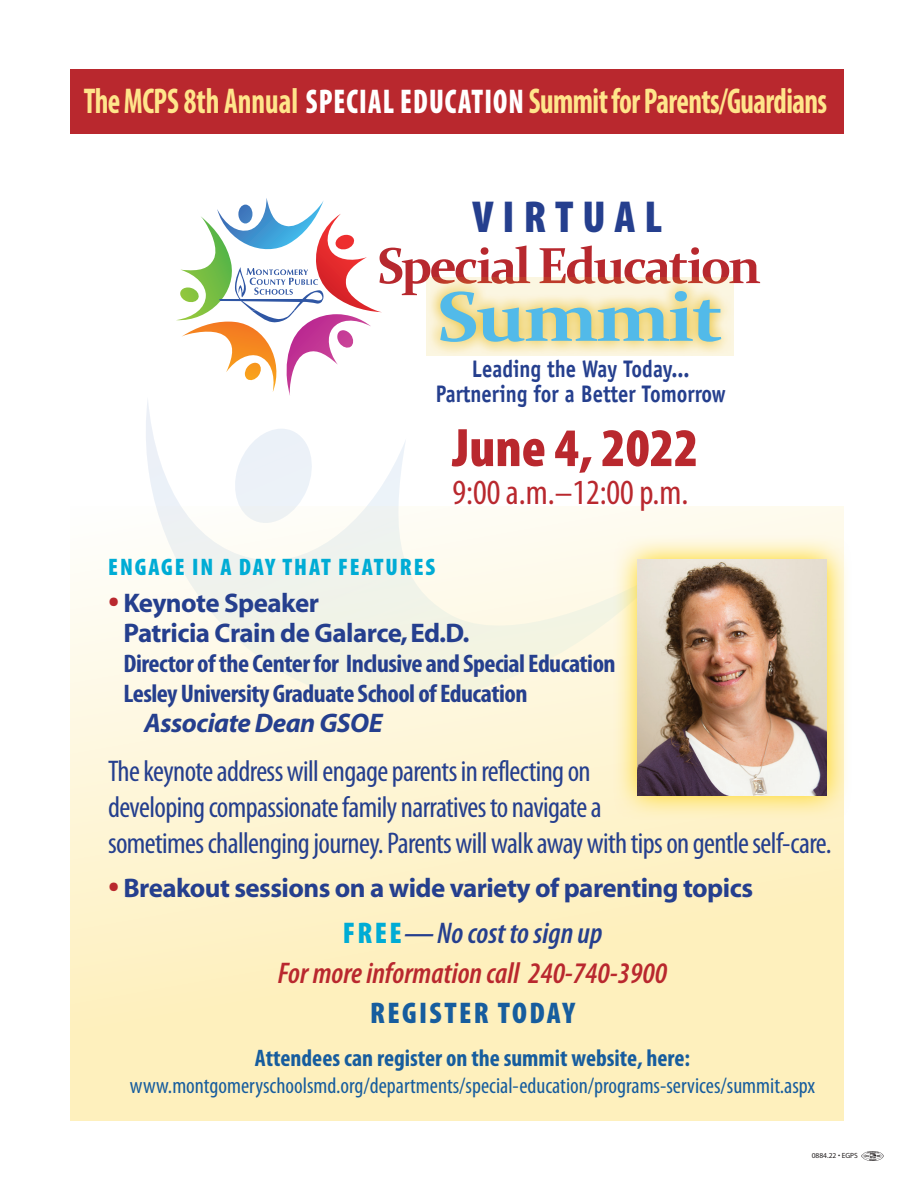
<style>
.page{position:relative;width:918px;height:1188px;background:#fff}
.page>*{position:absolute;margin:0;border:0;box-sizing:border-box;transform-origin:0 0}
.t1{font:900 condensed 54.6px "Myriad Pro";color:#b9282e}
.t2{font:900 condensed 45px "Myriad Pro";letter-spacing:.2em;color:#253f8e}
.t3{font:700 condensed 36px "Myriad Pro";letter-spacing:-.02em;color:#ffe58b;scale:.83 1}
.t4{font:condensed 35.55px "Myriad Pro";color:#b9282e}
.Bullet_Text{font:condensed 30px/36px "Myriad Pro";letter-spacing:-.02em;color:#253f8e}
.t5{font:italic 600 condensed 30px "Myriad Pro";color:#b9282e}
.t6{font:italic 600 condensed 30px "Myriad Pro";color:#253f8e}
.t7{font:900 condensed 30px "Myriad Pro";letter-spacing:.08em;color:#175d9e}
.t8{font:700 27px/30px "Myriad";letter-spacing:-.02em;color:#253f8e}
.t9{font:italic 700 27px "Myriad";letter-spacing:-.02em;color:#253f8e}
.t10{font:700 condensed 25.5px/30px "Myriad Pro";letter-spacing:-.02em;color:#253f8e;scale:1.04 1}
.Text{font:700 24px "Officina Sans Std";color:#253f8e;scale:.86 1}
.t11{font:700 condensed 24px "Myriad Pro";color:#175d9e}
.BlueSpread{font:900 condensed 24px "Myriad Pro";letter-spacing:.08em;color:#00acd5}
.t12{font:700 22.95px/26px "Officina Sans Std";letter-spacing:-.055em;color:#2f56a4;text-align:center}
.t13{font:condensed 22.5px "Myriad Pro";color:#175d9e}
.Heads_Bold_Gotham{font:7.5px "Myriad";color:#231f20}
.s1{font-weight:900;font-size:34.5px;color:#fff}
.s2{font-size:19.95px}
.s3{font-family:"Myriad Pro";font-weight:900;font-stretch:condensed;font-size:37.5px;color:#b9282e}
.s4{font-weight:900;font-style:normal;color:#00acd5}
</style>
<div class="page">
<svg style="left:146px;top:400px;width:260px;height:106px"></svg>
<svg style="left:231px;top:429px;width:86px;height:77px"></svg>
<svg style="left:176px;top:198px;width:584px;height:198px"></svg>
<div style="left:70px;top:69px;width:774px;height:65px;background:#b9282e"></div>
<div style="left:70px;top:506px;width:774px;height:614px;background:linear-gradient(to bottom,#f9f9f3,#ffeeb3)"></div>
<svg style="left:612px;top:534px;width:234px;height:287px;background:#fcefb8"></svg>
<img style="left:638px;top:560px;width:189px;height:235px">
<img style="left:861px;top:1151px;width:22px;height:9px">
<div style="left:351px;top:359px;width:460px;height:58px;background:#fff"></div>
<p class="t3" style="left:84px;top:78px;width:897px">The MCPS 8th Annual <span class="s1">SPECIAL EDUCATION</span> Summit for Parents/Guardians</p>
<p class="t2" style="left:473px;top:189px;width:191px">VIRTUAL</p>
<p class="Text" style="left:472px;top:353px;width:255px">Leading the Way Today...</p>
<p class="Text" style="left:436px;top:379px;width:339px">Partnering for a Better Tomorrow</p>
<p class="t12" style="left:438px;top:357px;width:286px">Leading the Way Today<span class="s2">...<br></span>Partnering for a Better Tomorrow</p>
<p class="t1" style="left:453px;top:413px;width:247px">June 4, 2022</p>
<p class="t4" style="left:453px;top:470px;width:237px">9:00 a.m.–12:00 p.m.</p>
<p class="BlueSpread" style="left:108px;top:552px;width:329px">ENGAGE IN A DAY THAT FEATURES</p>
<p class="t8" style="left:123px;top:589px;width:348px;text-indent:-15px"><span class="s3">•</span> Keynote Speaker<br>Patricia Crain de Galarce, Ed.D.</p>
<p class="t10" style="left:123px;top:648px;width:475px">Director of the Center for Inclusive and Special Education<br>Lesley University Graduate School of Education</p>
<p class="t9" style="left:144px;top:709px;width:240px">Associate Dean GSOE</p>
<p class="Bullet_Text" style="left:108px;top:753px;width:725px">The keynote address will engage parents in reflecting on<br>developing compassionate family narratives to navigate a<br>sometimes challenging journey. Parents will walk away with tips on gentle self-care.</p>
<p class="t8" style="left:108px;top:874px;width:647px"><span class="s3">•</span> Breakout sessions on a wide variety of parenting topics</p>
<p class="t6" style="left:343px;top:915px;width:261px"><span class="s4">FREE</span>— No cost to sign up</p>
<p class="t5" style="left:278px;top:955px;width:391px">For more information call 240-740-3900</p>
<p class="t7" style="left:370px;top:994px;width:206px">REGISTER TODAY</p>
<p class="t11" style="left:255px;top:1043px;width:437px">Attendees can register on the summit website, here:</p>
<p class="t13" style="left:130px;top:1072px;width:687px">www.montgomeryschoolsmd.org/departments/special-education/programs-services/summit.aspx</p>
<p class="Heads_Bold_Gotham" style="left:812px;top:1152px;width:48px">0884.22 • EGPS</p>
</div>
